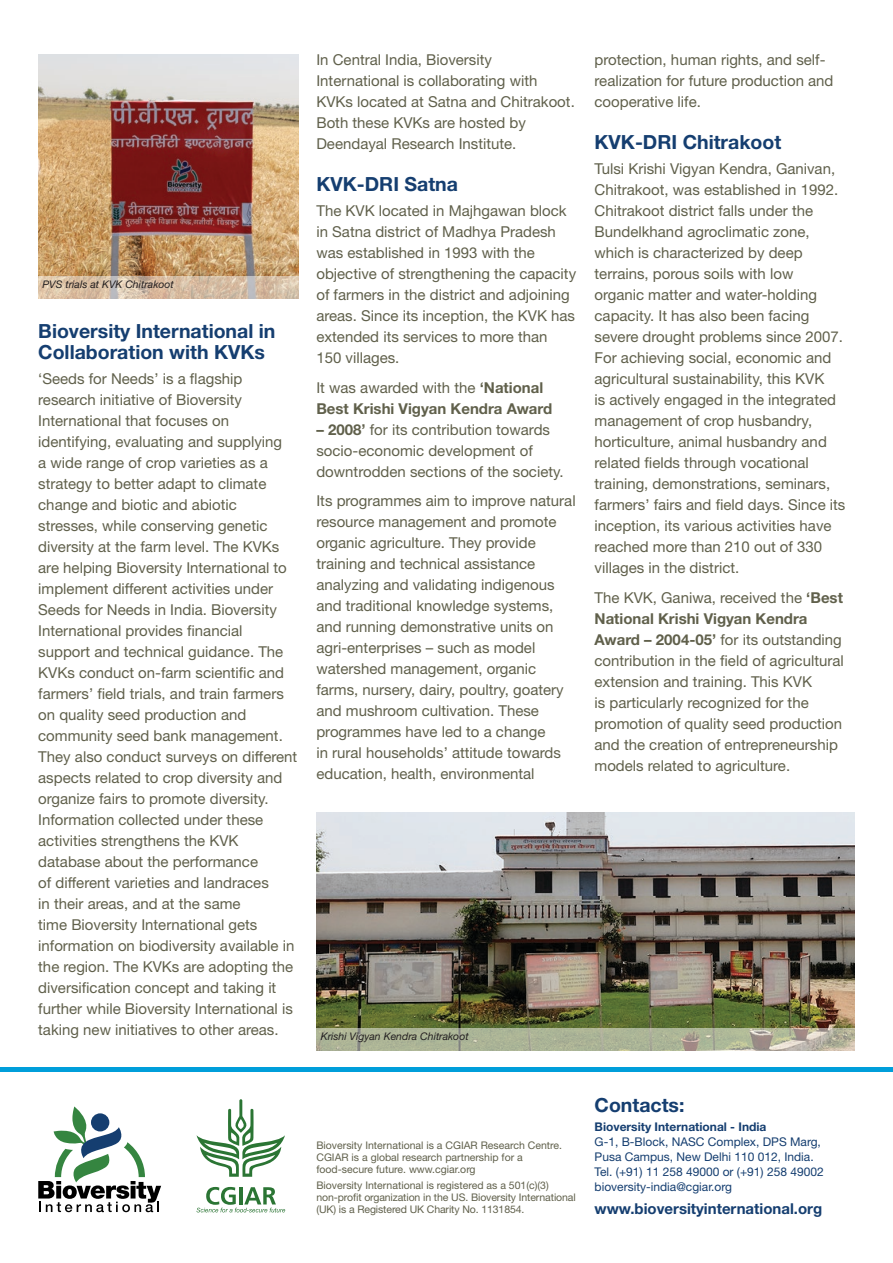
<style>
.page{position:relative;width:893px;height:1263px;background:#fff}
.page>*{position:absolute;margin:0;border:0;box-sizing:border-box;transform-origin:0 0}
.BI_Header_2{font:700 19.5px/21px "Helvetica Neue LT Std";color:#153e70}
.BI_BodyText{font:15px/21px "Helvetica Neue LT Std";color:#60604b}
.BI_BodyText-2{font:700 15px/21px "Helvetica Neue LT Std";color:#60604b}
.BI_Url_Blu{font:700 15px "Helvetica Neue LT Std";color:#153e70}
.BI_ContactsText_Smal{font:12px/15px "Helvetica Neue LT Std";color:#153e70}
.BI_ContactsText_Smal-2{font:700 12px "Helvetica Neue LT Std";color:#153e70}
.BI_Disclaimer_small{font:10.5px/12px "Helvetica Neue LT Std";color:#60604b}
.BI_PhotoCaption_blac{font:italic 10.5px "Helvetica Neue LT Std";color:#231f20}
.s1{font-weight:400}
.s2{font-weight:700}
</style>
<div class="page">
<hr style="left:0;top:1067px;width:893px;height:4px;background:#009eda">
<svg style="left:197px;top:1099px;width:88px;height:78px"></svg>
<svg style="left:197px;top:1187px;width:88px;height:25px"></svg>
<svg style="left:38px;top:1106px;width:123px;height:106px"></svg>
<img style="left:316px;top:812px;width:539px;height:216px">
<img style="left:38px;top:54px;width:260px;height:222px">
<svg style="left:38px;top:276px;width:260px;height:22px;background:#d6bfa8"></svg>
<svg style="left:316px;top:1028px;width:539px;height:22px;background:#aeb398"></svg>
<p class="BI_PhotoCaption_blac" style="left:43px;top:278px;width:133px">PVS trials at KVK Chitrakoot</p>
<p class="BI_Header_2" style="left:38px;top:320px;width:239px">Bioversity International in<br>Collaboration with KVKs</p>
<p class="BI_BodyText" style="left:38px;top:368px;width:260px">‘Seeds for Needs’ is a flagship research initiative of Bioversity International that focuses on identifying, evaluating and supplying<br>a wide range of crop varieties as a strategy to better adapt to climate change and biotic and abiotic stresses, while conserving genetic diversity at the farm level. The KVKs are helping Bioversity International to implement different activities under Seeds for Needs in India. Bioversity International provides financial support and technical guidance. The KVKs conduct on-farm scientific and farmers’ field trials, and train farmers on quality seed production and community seed bank management.<br>They also conduct surveys on different aspects related to crop diversity and organize fairs to promote diversity.<br>Information collected under these activities strengthens the KVK database about the performance<br>of different varieties and landraces<br>in their areas, and at the same<br>time Bioversity International gets information on biodiversity available in the region. The KVKs are adopting the diversification concept and taking it further while Bioversity International is taking new initiatives to other areas.</p>
<p class="BI_BodyText" style="left:316px;top:49px;width:260px">In Central India, Bioversity International is collaborating with KVKs located at Satna and Chitrakoot.<br>Both these KVKs are hosted by Deendayal Research Institute.</p>
<p class="BI_Header_2" style="left:316px;top:173px;width:143px">KVK-DRI Satna</p>
<p class="BI_BodyText" style="left:316px;top:200px;width:261px">The KVK located in Majhgawan block in Satna district of Madhya Pradesh was established in 1993 with the objective of strengthening the capacity of farmers in the district and adjoining areas. Since its inception, the KVK has extended its services to more than 150 villages.</p>
<p class="BI_BodyText-2" style="left:316px;top:377px;width:237px"><span class="s1">It was awarded with the</span> ‘National<br>Best Krishi Vigyan Kendra Award</p>
<p class="BI_BodyText" style="left:316px;top:419px;width:249px"><span class="s2">– 2008’</span> for its contribution towards socio-economic development of downtrodden sections of the society.</p>
<p class="BI_BodyText" style="left:316px;top:490px;width:261px">Its programmes aim to improve natural resource management and promote organic agriculture. They provide training and technical assistance analyzing and validating indigenous and traditional knowledge systems, and running demonstrative units on agri-enterprises – such as model watershed management, organic farms, nursery, dairy, poultry, goatery and mushroom cultivation. These programmes have led to a change<br>in rural households’ attitude towards education, health, environmental</p>
<p class="BI_BodyText" style="left:595px;top:49px;width:240px">protection, human rights, and self&shy;realization for future production and cooperative life.</p>
<p class="BI_Header_2" style="left:595px;top:131px;width:188px">KVK-DRI Chitrakoot</p>
<p class="BI_BodyText" style="left:595px;top:158px;width:252px">Tulsi Krishi Vigyan Kendra, Ganivan, Chitrakoot, was established in 1992.<br>Chitrakoot district falls under the Bundelkhand agroclimatic zone, which is characterized by deep terrains, porous soils with low organic matter and water-holding capacity. It has also been facing severe drought problems since 2007.<br>For achieving social, economic and agricultural sustainability, this KVK<br>is actively engaged in the integrated management of crop husbandry, horticulture, animal husbandry and related fields through vocational training, demonstrations, seminars, farmers’ fairs and field days. Since its inception, its various activities have reached more than 210 out of 330 villages in the district.</p>
<p class="BI_BodyText" style="left:595px;top:587px;width:251px">The KVK, Ganiwa, received the <span class="s2">‘Best National Krishi Vigyan Kendra Award – 2004-05’</span> for its outstanding contribution in the field of agricultural extension and training. This KVK<br>is particularly recognized for the promotion of quality seed production and the creation of entrepreneurship models related to agriculture.</p>
<p class="BI_PhotoCaption_blac" style="left:321px;top:1030px;width:149px">Krishi Vigyan Kendra Chitrakoot</p>
<p class="BI_Disclaimer_small" style="left:316px;top:1139px;width:247px">Bioversity International is a CGIAR Research Centre.<br>CGIAR is a global research partnership for a food-secure future. www.cgiar.org</p>
<p class="BI_Disclaimer_small" style="left:316px;top:1179px;width:261px">Bioversity International is registered as a 501(c)(3) non-profit organization in the US. Bioversity International (UK) is a Registered UK Charity No. 1131854.</p>
<p class="BI_Header_2" style="left:595px;top:1094px;width:91px">Contacts:</p>
<p class="BI_ContactsText_Smal-2" style="left:595px;top:1120px;width:173px">Bioversity International - India</p>
<p class="BI_ContactsText_Smal" style="left:595px;top:1134px;width:228px">G-1, B-Block, NASC Complex, DPS Marg,<br>Pusa Campus, New Delhi 110 012, India.</p>
<p class="BI_ContactsText_Smal" style="left:595px;top:1164px;width:231px">Tel. (+91) 11 258 49000 or (+91) 258 49002</p>
<p class="BI_ContactsText_Smal" style="left:595px;top:1179px;width:139px">bioversity-india@cgiar.org</p>
<p class="BI_Url_Blu" style="left:595px;top:1199px;width:229px">www.bioversityinternational.org</p>
</div>
